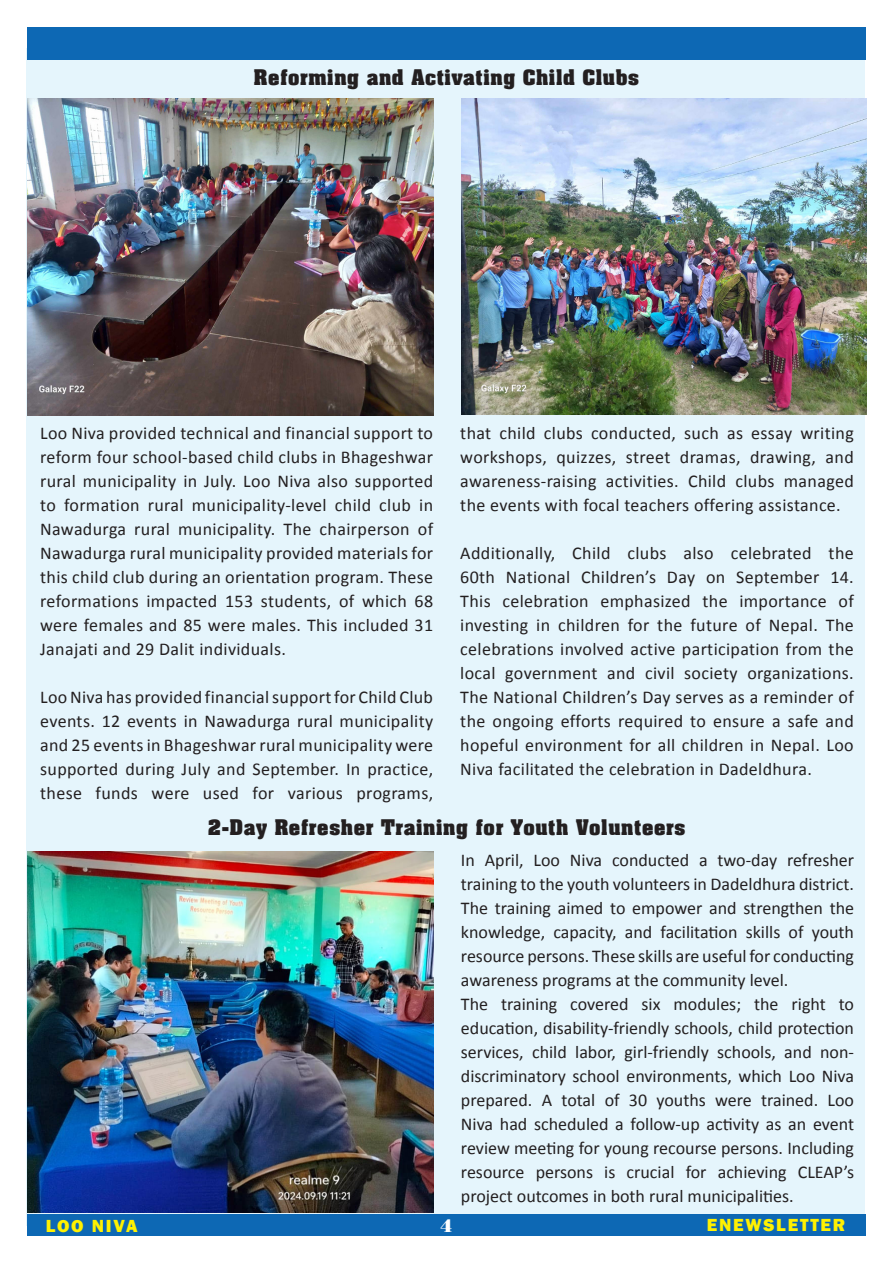
<style>
.page{position:relative;width:893px;height:1263px;background:#fff}
.page>*{position:absolute;margin:0;border:0;box-sizing:border-box;transform-origin:0 0}
.t1{font:700 21px "Aachen BT";color:#231f20}
.t2{font:18px/24px "Calibri";letter-spacing:.02em;color:#231f20;text-align:justify}
.t3{font:800 18px "Franklin Gothic";letter-spacing:.1em;color:#fff101}
.t4{font:18px "Poster Bodoni BT";color:#fff}
</style>
<div class="page">
<div style="left:26px;top:48px;width:839px;height:1177px;background:#e5f5fc"></div>
<div style="left:27px;top:1214px;width:839px;height:22px;background:#0d68b4"></div>
<div style="left:27px;top:27px;width:839px;height:32px;background:#0d68b4"></div>
<img style="left:27px;top:99px;width:406px;height:316px">
<img style="left:27px;top:852px;width:406px;height:361px">
<img style="left:461px;top:98px;width:405px;height:316px">
<p class="t1" style="left:254px;top:64px;width:387px">Reforming and Activating Child Clubs</p>
<p class="t2" style="left:40px;top:421px;width:395px">Loo Niva provided technical and financial support to reform four school-based child clubs in Bhageshwar rural municipality in July. Loo Niva also supported to formation rural municipality-level child club in Nawadurga rural municipality. The chairperson of Nawadurga rural municipality provided materials for this child club during an orientation program. These reformations impacted 153 students, of which 68 were females and 85 were males. This included 31<br>Janajati and 29 Dalit individuals.</p>
<p class="t2" style="left:40px;top:685px;width:395px">Loo Niva has provided financial support for Child Club events. 12 events in Nawadurga rural municipality and 25 events in Bhageshwar rural municipality were supported during July and September. In practice, these funds were used for various programs,</p>
<p class="t2" style="left:460px;top:421px;width:395px">that child clubs conducted, such as essay writing workshops, quizzes, street dramas, drawing, and awareness-raising activities. Child clubs managed the events with focal teachers offering assistance.</p>
<p class="t2" style="left:460px;top:541px;width:395px">Additionally, Child clubs also celebrated the 60th National Children’s Day on September 14.<br>This celebration emphasized the importance of investing in children for the future of Nepal. The celebrations involved active participation from the local government and civil society organizations.<br>The National Children’s Day serves as a reminder of the ongoing efforts required to ensure a safe and hopeful environment for all children in Nepal. Loo Niva facilitated the celebration in Dadeldhura.</p>
<p class="t1" style="left:207px;top:814px;width:480px">2-Day Refresher Training for Youth Volunteers</p>
<p class="t2" style="left:461px;top:848px;width:395px">In April, Loo Niva conducted a two-day refresher training to the youth volunteers in Dadeldhura district.<br>The training aimed to empower and strengthen the knowledge, capacity, and facilitation skills of youth resource persons. These skills are useful for conducting awareness programs at the community level.</p>
<p class="t2" style="left:461px;top:992px;width:395px">The training covered six modules; the right to education, disability-friendly schools, child protection services, child labor, girl-friendly schools, and non&shy;discriminatory school environments, which Loo Niva prepared. A total of 30 youths were trained. Loo Niva had scheduled a follow-up activity as an event review meeting for young recourse persons. Including resource persons is crucial for achieving CLEAP’s project outcomes in both rural municipalities.</p>
<p class="t3" style="left:46px;top:1214px;width:93px">LOO NIVA</p>
<p class="t4" style="left:440px;top:1215px;width:13px">4</p>
<p class="t3" style="left:707px;top:1213px;width:140px">ENEWSLETTER</p>
</div>
